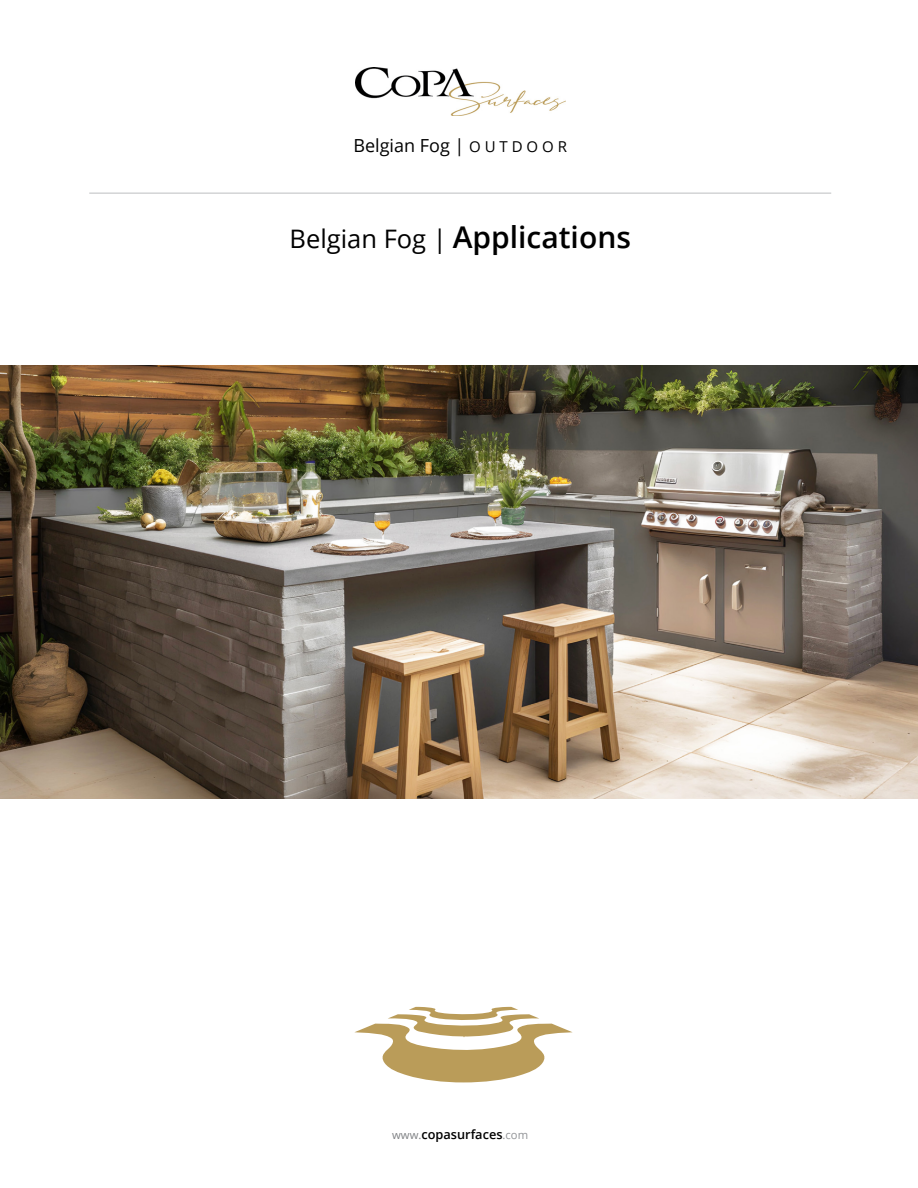
<style>
.page{position:relative;width:918px;height:1188px;background:#fff}
.page>*{position:absolute;margin:0;border:0;box-sizing:border-box;transform-origin:0 0}
.t1{font:600 30px "Open Sans";color:#000}
.t2{font:18px "Open Sans";color:#000}
.t3{font:600 12.75px "Open Sans";color:#000}
.s1{font-size:15px}
.s2{font-weight:400;font-size:25.5px}
.s3{font-weight:400;font-size:11.25px;color:#808285}
.s4{font-weight:400;font-size:11.25px;color:#939598}
</style>
<div class="page">
<img style="left:355px;top:67px;width:210px;height:49px">
<hr style="left:89px;top:193px;width:742px;height:1px;background:#bcbec0">
<img style="left:0;top:366px;width:918px;height:433px">
<svg style="left:354px;top:1007px;width:219px;height:76px"></svg>
<p class="t2" style="left:353px;top:134px;width:215px">Belgian Fog | <span class="s1">O U T D O O R</span></p>
<p class="t1" style="left:290px;top:216px;width:343px"><span class="s2">Belgian Fog |</span> Applications</p>
<p class="t3" style="left:392px;top:1126px;width:137px"><span class="s3">www.</span>copasurfaces<span class="s4">.com</span></p>
</div>
